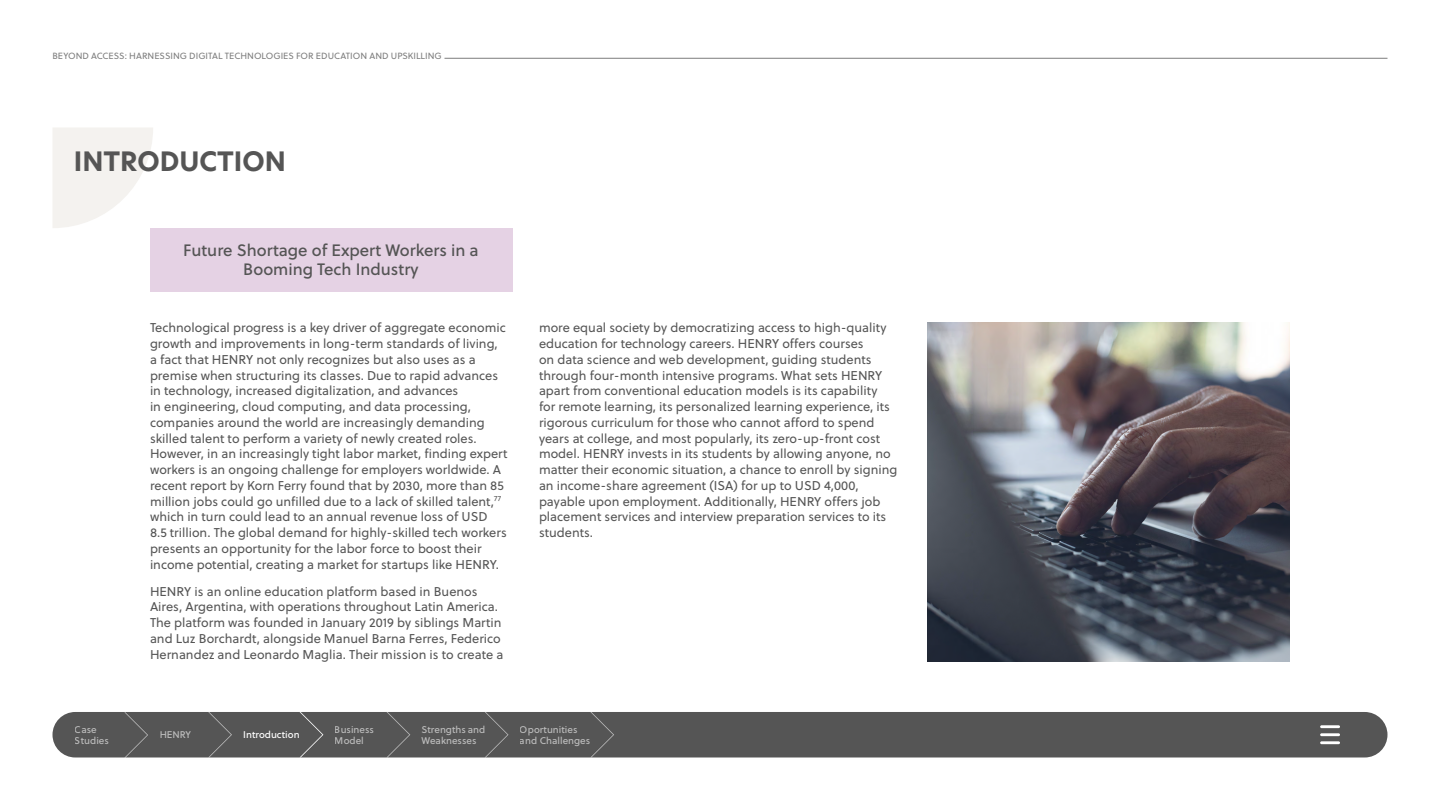
<style>
.page{position:relative;width:1440px;height:810px;background:#fff}
.page>*{position:absolute;margin:0;border:0;box-sizing:border-box;transform-origin:0 0}
.t1{font:700 26.25px "New Hero";color:#555}
.Subhead{font:16.5px/19.8px "Soleil Bk";color:#555;text-align:center}
.Body_copy{font:12.75px/15.8px "Soleil";color:#555}
.Navigation{font:9.75px/10.5px "Soleil Bk";color:#fff}
.t2{font:9px "Soleil";color:#7d7d7d}
</style>
<div class="page">
<hr style="left:444px;top:58px;width:943px;height:1px;background:#7d7d7d">
<svg style="left:53px;top:128px;width:100px;height:100px"></svg>
<div style="left:150px;top:228px;width:362px;height:64px;background:#e5d2e4"></div>
<div style="left:52px;top:712px;width:1336px;height:45px;background:#555;border-radius:23px"></div>
<svg style="left:1320px;top:725px;width:20px;height:19px"></svg>
<svg style="left:208px;top:712px;width:24px;height:46px"></svg>
<svg style="left:300px;top:712px;width:23px;height:46px"></svg>
<svg style="left:386px;top:712px;width:24px;height:46px"></svg>
<svg style="left:485px;top:712px;width:24px;height:46px"></svg>
<svg style="left:590px;top:712px;width:24px;height:46px"></svg>
<svg style="left:124px;top:712px;width:24px;height:46px"></svg>
<img style="left:928px;top:323px;width:362px;height:339px">
<p class="t2" style="left:52px;top:49px;width:391px">BEYOND ACCESS: HARNESSING DIGITAL TECHNOLOGIES FOR EDUCATION AND UPSKILLING</p>
<p class="t1" style="left:74px;top:143px;width:214px">INTRODUCTION</p>
<p class="Navigation" style="left:75px;top:724px;width:36px">Case<br>Studies</p>
<p class="Subhead" style="left:183px;top:239px;width:297px">Future Shortage of Expert Workers in a<br>Booming Tech Industry</p>
<p class="Body_copy" style="left:150px;top:320px;width:359px">Technological progress is a key driver of aggregate economic growth and improvements in long-term standards of living, a fact that HENRY not only recognizes but also uses as a premise when structuring its classes. Due to rapid advances in technology, increased digitalization, and advances<br>in engineering, cloud computing, and data processing, companies around the world are increasingly demanding skilled talent to perform a variety of newly created roles.<br>However, in an increasingly tight labor market, finding expert workers is an ongoing challenge for employers worldwide. A recent report by Korn Ferry found that by 2030, more than 85 million jobs could go unfilled due to a lack of skilled talent,<sup>77 </sup>which in turn could lead to an annual revenue loss of USD<br>8.5 trillion. The global demand for highly-skilled tech workers presents an opportunity for the labor force to boost their income potential, creating a market for startups like HENRY.</p>
<p class="Body_copy" style="left:150px;top:583px;width:355px">HENRY is an online education platform based in Buenos Aires, Argentina, with operations throughout Latin America.<br>The platform was founded in January 2019 by siblings Martin and Luz Borchardt, alongside Manuel Barna Ferres, Federico Hernandez and Leonardo Maglia. Their mission is to create a</p>
<p class="Body_copy" style="left:539px;top:320px;width:360px">more equal society by democratizing access to high-quality education for technology careers. HENRY offers courses<br>on data science and web development, guiding students through four-month intensive programs. What sets HENRY apart from conventional education models is its capability<br>for remote learning, its personalized learning experience, its rigorous curriculum for those who cannot afford to spend years at college, and most popularly, its zero-up-front cost model. HENRY invests in its students by allowing anyone, no matter their economic situation, a chance to enroll by signing an income-share agreement (ISA) for up to USD 4,000, payable upon employment. Additionally, HENRY offers job placement services and interview preparation services to its students.</p>
<p class="Navigation" style="left:159px;top:729px;width:33px">HENRY</p>
<p class="Navigation" style="left:243px;top:729px;width:58px">Introduction</p>
<p class="Navigation" style="left:335px;top:724px;width:41px">Business<br>Model</p>
<p class="Navigation" style="left:422px;top:724px;width:65px">Strengths and<br>Weaknesses</p>
<p class="Navigation" style="left:520px;top:724px;width:72px">Oportunities and Challenges</p>
</div>
